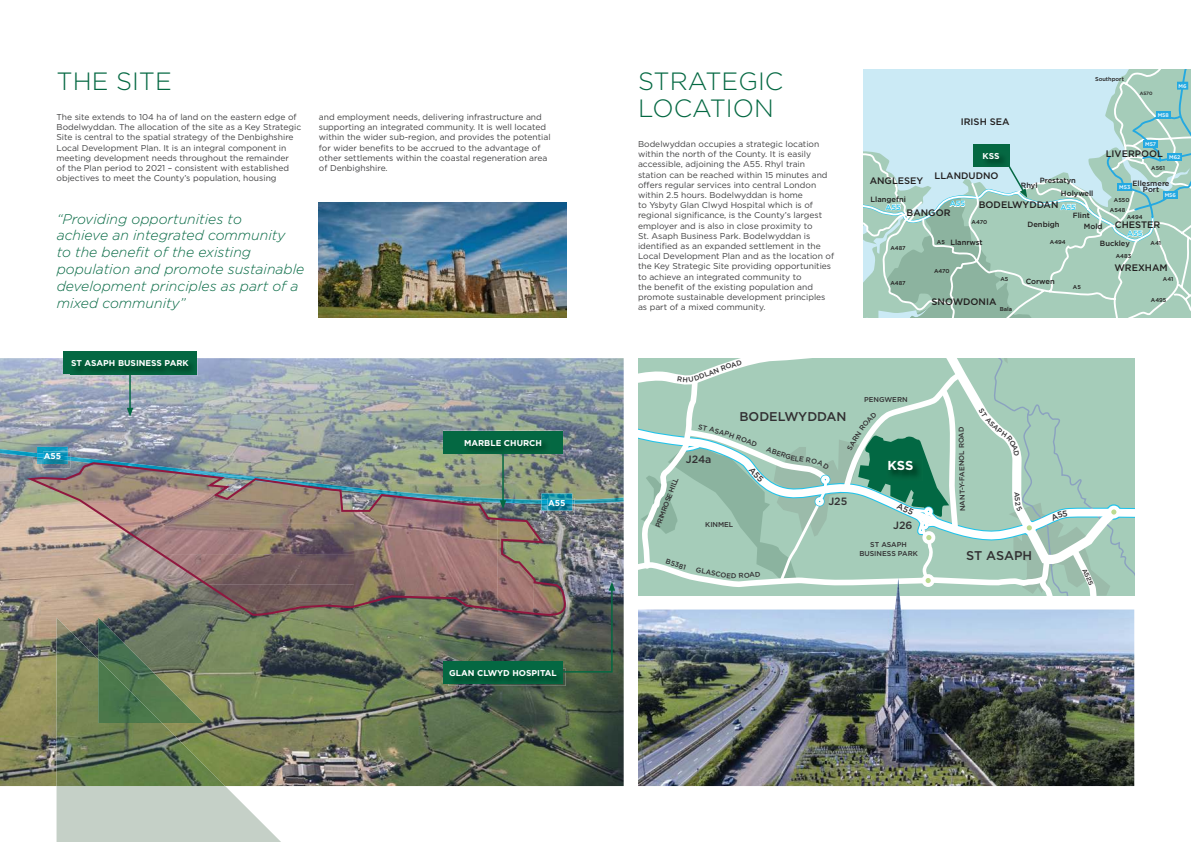
<style>
.page{position:relative;width:1191px;height:842px;background:#fff}
.page>*{position:absolute;margin:0;border:0;box-sizing:border-box;transform-origin:0 0}
.t1{font:300 25px/27px "Gotham HTF";color:#046842}
.t2{font:italic 300 14px/16.8px "Gotham HTF";color:#046842}
.t3{font:700 13px "Gotham HTF";color:#fff}
.t4{font:500 12.7px "Gotham HTF";color:#323032}
.t5{font:500 10.6px "Gotham HTF";color:#323032}
.t6{font:500 9.4px "Gotham HTF";color:#221f1f}
.t7{font:8.5px/10.2px "Gotham HTF";color:#404041}
.t8{font:700 8.5px "Gotham HTF";color:#fff}
.t9{font:500 7.5px/6.6px "Gotham HTF";color:#221f1f;text-align:center}
.t10{font:500 7.5px "Gotham HTF";color:#22c3ec}
.t11{font:500 7px/8.5px "Gotham HTF";color:#323032;text-align:center}
.t12{font:500 5.7px "Gotham HTF";color:#221f1f}
.t13{font:500 5.3px "Gotham HTF";color:#fff}
.t14{font:500 4.7px "Gotham HTF";color:#221f1f}
</style>
<div class="page">
<img style="left:0;top:358px;width:623px;height:428px">
<svg style="left:57px;top:786px;width:224px;height:56px;background:#ccd5cd"></svg>
<img style="left:57px;top:617px;width:67px;height:169px">
<img style="left:124px;top:723px;width:101px;height:63px">
<img style="left:98px;top:617px;width:106px;height:106px">
<img style="left:98px;top:659px;width:64px;height:64px">
<img style="left:0;top:449px;width:254px;height:28px">
<img style="left:569px;top:476px;width:54px;height:28px">
<img style="left:23px;top:461px;width:546px;height:155px">
<div style="left:443px;top:431px;width:120px;height:22px;background:#046842"></div>
<img style="left:463px;top:442px;width:88px;height:13px">
<div style="left:443px;top:661px;width:120px;height:23px;background:#046842"></div>
<img style="left:448px;top:673px;width:117px;height:13px">
<img style="left:448px;top:673px;width:115px;height:11px">
<div style="left:63px;top:351px;width:134px;height:23px;background:#046842"></div>
<img style="left:71px;top:359px;width:127px;height:17px">
<img style="left:71px;top:359px;width:126px;height:15px">
<img style="left:37px;top:447px;width:31px;height:17px">
<svg style="left:37px;top:453px;width:6px;height:5px"></svg>
<img style="left:43px;top:451px;width:27px;height:18px">
<img style="left:43px;top:451px;width:25px;height:13px">
<img style="left:43px;top:454px;width:25px;height:6px">
<img style="left:541px;top:493px;width:31px;height:18px">
<svg style="left:541px;top:500px;width:6px;height:4px"></svg>
<img style="left:547px;top:498px;width:27px;height:17px">
<img style="left:547px;top:498px;width:25px;height:13px">
<img style="left:547px;top:500px;width:25px;height:4px">
<hr style="left:129px;top:374px;width:2px;height:37px;background:#046842">
<svg style="left:127px;top:408px;width:6px;height:9px"></svg>
<hr style="left:502px;top:454px;width:2px;height:49px;background:#046842">
<svg style="left:500px;top:500px;width:6px;height:9px"></svg>
<svg style="left:561px;top:582px;width:54px;height:91px;background:#4f5a55"></svg>
<img style="left:319px;top:203px;width:248px;height:114px">
<img style="left:638px;top:595px;width:496px;height:191px">
<svg style="left:863px;top:69px;width:328px;height:248px;background:#b2d6d0"></svg>
<img style="left:981px;top:151px;width:27px;height:16px">
<svg style="left:638px;top:358px;width:496px;height:237px;background:#a7ccbc"></svg>
<h1 class="t1" style="left:638px;top:69px;width:147px">STRATEGIC<br>LOCATION</h1>
<p class="t7" style="left:638px;top:139px;width:198px">Bodelwyddan occupies a strategic location within the north of the County. It is easily accessible, adjoining the A55. Rhyl train station can be reached within 15 minutes and offers regular services into central London within 2.5 hours. Bodelwyddan is home<br>to Ysbyty Glan Clwyd Hospital which is of regional significance, is the County’s largest employer and is also in close proximity to<br>St. Asaph Business Park. Bodelwyddan is identified as an expanded settlement in the Local Development Plan and as the location of the Key Strategic Site providing opportunities to achieve an integrated community to<br>the benefit of the existing population and promote sustainable development principles as part of a mixed community.</p>
<p class="t8" style="left:982px;top:151px;width:18px">KSS</p>
<h1 class="t1" style="left:57px;top:69px;width:117px">THE SITE</h1>
<p class="t7" style="left:57px;top:112px;width:246px">The site extends to 104 ha of land on the eastern edge of Bodelwyddan. The allocation of the site as a Key Strategic Site is central to the spatial strategy of the Denbighshire Local Development Plan. It is an integral component in meeting development needs throughout the remainder<br>of the Plan period to 2021 – consistent with established objectives to meet the County’s population, housing</p>
<p class="t7" style="left:319px;top:112px;width:233px">and employment needs, delivering infrastructure and supporting an integrated community. It is well located within the wider sub-region, and provides the potential for wider benefits to be accrued to the advantage of other settlements within the coastal regeneration area of Denbighshire.</p>
<h2 class="t2" style="left:57px;top:211px;width:249px">“Providing opportunities to<br>achieve an integrated community<br>to the benefit of the existing population and promote sustainable development principles as part of a mixed community”</h2>
<p class="t12" style="left:971px;top:220px;width:17px">A470</p>
<p class="t12" style="left:1095px;top:77px;width:30px">Southport</p>
<p class="t13" style="left:1178px;top:84px;width:10px">M6</p>
<p class="t14" style="left:1139px;top:91px;width:14px">A570</p>
<p class="t13" style="left:1157px;top:113px;width:13px">M58</p>
<p class="t6" style="left:960px;top:118px;width:50px">IRISH SEA</p>
<p class="t13" style="left:1145px;top:142px;width:12px">M57</p>
<p class="t6" style="left:1105px;top:150px;width:59px">LIVERPOOL</p>
<p class="t13" style="left:1169px;top:155px;width:13px">M62</p>
<p class="t13" style="left:1164px;top:193px;width:13px">M56</p>
<p class="t12" style="left:1151px;top:165px;width:15px">A561</p>
<p class="t6" style="left:934px;top:172px;width:65px">LLANDUDNO</p>
<p class="t6" style="left:869px;top:177px;width:55px">ANGLESEY</p>
<p class="t9" style="left:1039px;top:178px;width:38px">Prestatyn</p>
<p class="t9" style="left:1132px;top:180px;width:38px">Ellesmere<br>Port</p>
<p class="t9" style="left:1021px;top:183px;width:18px">Rhyl</p>
<p class="t13" style="left:1119px;top:185px;width:13px">M53</p>
<p class="t9" style="left:1061px;top:191px;width:34px">Holywell</p>
<p class="t9" style="left:1072px;top:213px;width:19px">Flint</p>
<p class="t9" style="left:870px;top:196px;width:37px">Llangefni</p>
<p class="t12" style="left:1113px;top:198px;width:17px">A550</p>
<p class="t10" style="left:950px;top:201px;width:17px">A55</p>
<p class="t6" style="left:978px;top:201px;width:81px">BODELWYDDAN</p>
<p class="t10" style="left:1060px;top:204px;width:17px">A55</p>
<p class="t10" style="left:885px;top:204px;width:17px">A55</p>
<p class="t12" style="left:1109px;top:208px;width:17px">A548</p>
<p class="t6" style="left:906px;top:209px;width:45px">BANGOR</p>
<p class="t12" style="left:1126px;top:215px;width:17px">A494</p>
<p class="t6" style="left:1114px;top:221px;width:47px">CHESTER</p>
<p class="t6" style="left:1114px;top:264px;width:55px">WREXHAM</p>
<p class="t9" style="left:1027px;top:221px;width:34px">Denbigh</p>
<p class="t9" style="left:1083px;top:224px;width:20px">Mold</p>
<p class="t10" style="left:1127px;top:231px;width:17px">A55</p>
<p class="t9" style="left:950px;top:240px;width:34px">Llanrwst</p>
<p class="t12" style="left:937px;top:240px;width:9px">A5</p>
<p class="t12" style="left:1050px;top:240px;width:17px">A494</p>
<p class="t9" style="left:1100px;top:240px;width:31px">Buckley</p>
<p class="t12" style="left:1150px;top:241px;width:12px">A41</p>
<p class="t12" style="left:890px;top:246px;width:17px">A487</p>
<p class="t12" style="left:890px;top:280px;width:17px">A487</p>
<p class="t12" style="left:1115px;top:253px;width:17px">A483</p>
<p class="t12" style="left:934px;top:269px;width:17px">A470</p>
<p class="t12" style="left:1000px;top:277px;width:9px">A5</p>
<p class="t12" style="left:1162px;top:277px;width:12px">A41</p>
<p class="t12" style="left:1151px;top:298px;width:17px">A495</p>
<p class="t9" style="left:1025px;top:278px;width:31px">Corwen</p>
<p class="t12" style="left:1072px;top:285px;width:9px">A5</p>
<p class="t6" style="left:931px;top:298px;width:66px">SNOWDONIA</p>
<p class="t12" style="left:999px;top:307px;width:14px">Bala</p>
<p class="t8" style="left:71px;top:358px;width:119px">ST ASAPH BUSINESS PARK</p>
<p class="t8" style="left:44px;top:451px;width:19px">A55</p>
<p class="t8" style="left:464px;top:438px;width:79px">MARBLE CHURCH</p>
<p class="t8" style="left:548px;top:498px;width:19px">A55</p>
<p class="t8" style="left:449px;top:668px;width:109px">GLAN CLWYD HOSPITAL</p>
<p class="t5" style="left:686px;top:453px;width:27px">J24a</p>
<h3 class="t4" style="left:739px;top:409px;width:109px">BODELWYDDAN</h3>
<p class="t11" style="left:768px;top:445px;width:22px;rotate:21deg">ABER</p>
<p class="t11" style="left:653px;top:525px;width:54px;rotate:-69deg">PRIMROSE HILL</p>
<p class="t11" style="left:667px;top:557px;width:20px;rotate:19deg">B538</p>
<p class="t11" style="left:705px;top:520px;width:30px">KINMEL</p>
<p class="t5" style="left:828px;top:495px;width:20px">J25</p>
<p class="t11" style="left:864px;top:395px;width:45px">PENGWERN</p>
<h3 class="t3" style="left:887px;top:458px;width:27px">KSS</h3>
<p class="t5" style="left:893px;top:519px;width:21px">J26</p>
<p class="t11" style="left:859px;top:540px;width:60px">ST ASAPH<br>BUSINESS PARK</p>
<p class="t11" style="left:958px;top:511px;width:86px;rotate:-91deg">NANT-Y-FAENOL ROAD</p>
<h3 class="t4" style="left:966px;top:548px;width:67px">ST ASAPH</h3>
</div>
